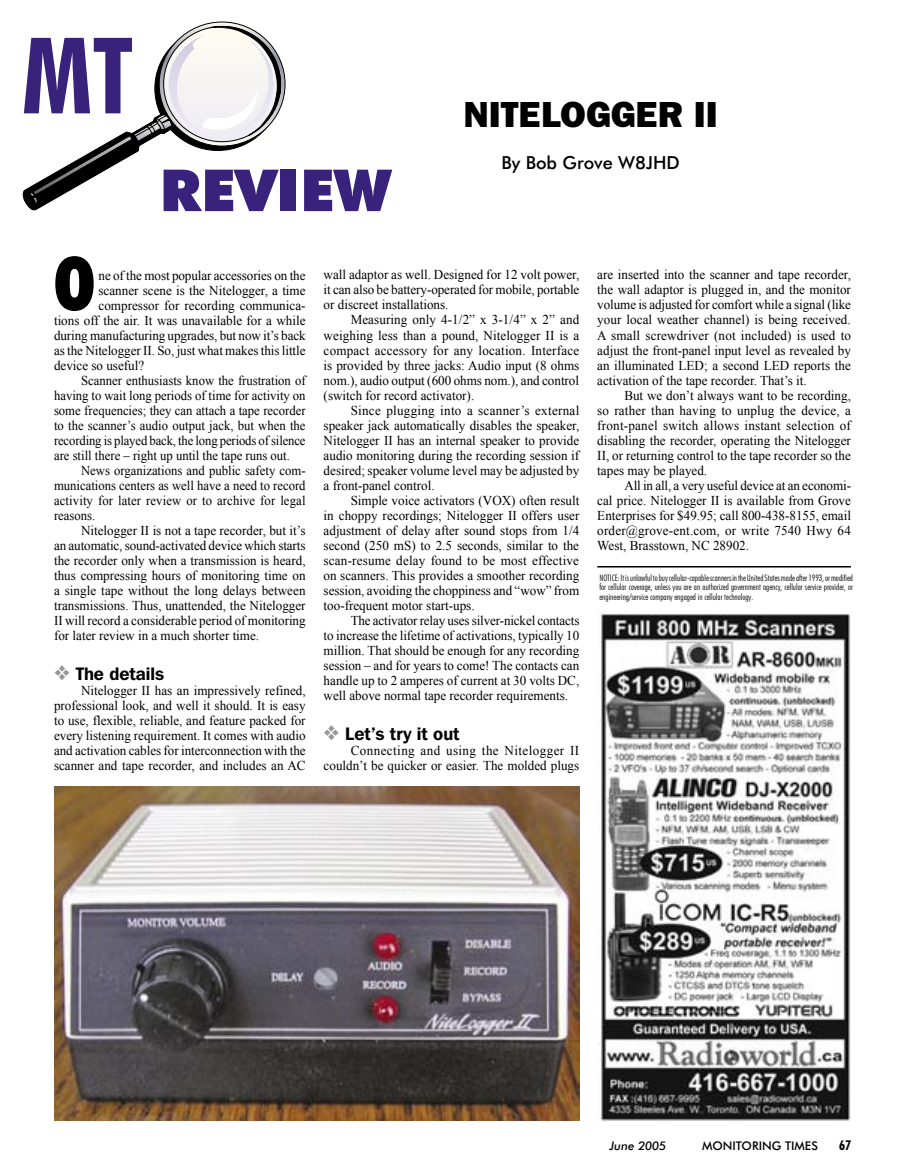
<style>
.page{position:relative;width:905px;height:1175px;background:#fff}
.page>*{position:absolute;margin:0;border:0;box-sizing:border-box;transform-origin:0 0}
.t1{font:700 condensed 105.9px "Futura BT";color:#38227c}
.Body_Text{font:900 condensed 74.1px "Futura BT";color:#000}
.t2{font:900 57.9px "Futura BT";color:#38227c}
.Headline{font:800 36px "Franklin Gothic IT Cby BT";color:#000}
.Subhead_2{font:600 18px "Franklin Gothic IT Cby BT";color:#000}
.Byline{font:500 18px "Futura BT";color:#000}
.Body_Text-2{font:13.5px/15px "Times New Roman";color:#000;text-align:justify}
.Body_Text-3{font:13.5px/15px "Times New Roman";color:#000;text-align:justify;scale:.94 1}
.t3{font:700 condensed 13.5px "Futura BT";color:#000}
.t4{font:500 12px "Futura BT";color:#000}
.t5{font:italic 500 12px "Futura BT";color:#000}
.t6{font:300 condensed 9px/9.8px "Futura BT";color:#000;text-align:justify}
.s1{color:#969696}
</style>
<div class="page">
<hr style="left:597px;top:566px;width:253px;height:1px;background:#000">
<svg style="left:23px;top:26px;width:257px;height:184px"></svg>
<img style="left:54px;top:786px;width:525px;height:334px">
<img style="left:597px;top:610px;width:254px;height:511px">
<p class="t1" style="left:22px;top:11px;width:113px">MT</p>
<p class="t2" style="left:160px;top:155px;width:233px">REVIEW</p>
<p class="Headline" style="left:463px;top:92px;width:256px">NITELOGGER II</p>
<p class="Byline" style="left:501px;top:152px;width:180px">By Bob Grove W8JHD</p>
<p class="Body_Text" style="left:54px;top:239px;width:42px">O</p>
<p class="Body_Text-2" style="left:98px;top:268px;width:208px">ne of the most popular accessories on the</p>
<p class="Body_Text-2" style="left:98px;top:283px;width:208px">scanner scene is the Nitelogger, a time</p>
<p class="Body_Text-2" style="left:98px;top:298px;width:208px">compressor for recording communica-</p>
<p class="Body_Text-2" style="left:54px;top:313px;width:253px">tions off the air. It was unavailable for a while</p>
<p class="Body_Text-2" style="left:54px;top:328px;width:253px">during manufacturing upgrades, but now it’s back</p>
<p class="Body_Text-2" style="left:54px;top:343px;width:253px">as the Nitelogger II. So, just what makes this little</p>
<p class="Body_Text-2" style="left:54px;top:358px;width:92px">device so useful?</p>
<p class="Body_Text-3" style="left:54px;top:373px;width:269px;text-indent:27px">Scanner enthusiasts know the frustration of having to wait long periods of time for activity on some frequencies; they can attach a tape recorder to the scanner’s audio output jack, but when the recording is played back, the long periods of silence are still there – right up until the tape runs out.</p>
<p class="Body_Text-3" style="left:54px;top:463px;width:269px;text-indent:27px">News organizations and public safety com&shy;munications centers as well have a need to record activity for later review or to archive for legal reasons.</p>
<p class="Body_Text-2" style="left:54px;top:523px;width:253px;text-indent:27px">Nitelogger II is not a tape recorder, but it’s an automatic, sound-activated device which starts the recorder only when a transmission is heard, thus compressing hours of monitoring time on a single tape without the long delays between transmissions. Thus, unattended, the Nitelogger II will record a considerable period of monitoring for later review in a much shorter time.</p>
<p class="Subhead_2" style="left:54px;top:662px;width:112px"><span class="s1">❖</span> The details</p>
<p class="Body_Text-2" style="left:54px;top:683px;width:253px;text-indent:27px">Nitelogger II has an impressively refined, professional look, and well it should. It is easy to use, flexible, reliable, and feature packed for every listening requirement. It comes with audio and activation cables for interconnection with the scanner and tape recorder, and includes an AC</p>
<p class="Body_Text-2" style="left:323px;top:267px;width:257px">wall adaptor as well. Designed for 12 volt power, it can also be battery-operated for mobile, portable or discreet installations.</p>
<p class="Body_Text-2" style="left:323px;top:312px;width:257px;text-indent:27px">Measuring only 4-1/2” x 3-1/4” x 2” and weighing less than a pound, Nitelogger II is a compact accessory for any location. Interface is provided by three jacks: Audio input (8 ohms nom.), audio output (600 ohms nom.), and control (switch for record activator).</p>
<p class="Body_Text-2" style="left:323px;top:402px;width:257px;text-indent:27px">Since plugging into a scanner’s external speaker jack automatically disables the speaker, Nitelogger II has an internal speaker to provide audio monitoring during the recording session if desired; speaker volume level may be adjusted by a front-panel control.</p>
<p class="Body_Text-2" style="left:323px;top:492px;width:257px;text-indent:27px">Simple voice activators (VOX) often result in choppy recordings; Nitelogger II offers user adjustment of delay after sound stops from 1/4 second (250 mS) to 2.5 seconds, similar to the scan-resume delay found to be most effective on scanners. This provides a smoother recording session, avoiding the choppiness and “wow” from too-frequent motor start-ups.</p>
<p class="Body_Text-2" style="left:323px;top:612px;width:257px;text-indent:27px">The activator relay uses silver-nickel contacts to increase the lifetime of activations, typically 10 million. That should be enough for any recording session – and for years to come! The contacts can handle up to 2 amperes of current at 30 volts DC, well above normal tape recorder requirements.</p>
<p class="Subhead_2" style="left:323px;top:722px;width:137px"><span class="s1">❖</span> Let’s try it out</p>
<p class="Body_Text-2" style="left:323px;top:742px;width:257px;text-align:right">Connecting and using the Nitelogger II couldn’t be quicker or easier. The molded plugs</p>
<p class="Body_Text-2" style="left:597px;top:267px;width:255px">are inserted into the scanner and tape recorder, the wall adaptor is plugged in, and the monitor volume is adjusted for comfort while a signal (like your local weather channel) is being received.<br>A small screwdriver (not included) is used to adjust the front-panel input level as revealed by an illuminated LED; a second LED reports the activation of the tape recorder. That’s it.</p>
<p class="Body_Text-2" style="left:597px;top:387px;width:255px;text-indent:27px">But we don’t always want to be recording, so rather than having to unplug the device, a front-panel switch allows instant selection of disabling the recorder, operating the Nitelogger II, or returning control to the tape recorder so the tapes may be played.</p>
<p class="Body_Text-2" style="left:597px;top:477px;width:255px;text-indent:27px">All in all, a very useful device at an economi&shy;cal price. Nitelogger II is available from Grove Enterprises for $49.95; call 800-438-8155, email order@grove-ent.com, or write 7540 Hwy 64<br>West, Brasstown, NC 28902.</p>
<p class="t6" style="left:599px;top:572px;width:255px">NOTICE: It is unlawful to buy cellular-capable scanners in the United States made after 1993, or modified for cellular coverage, unless you are an authorized government agency, cellular service provider, or engineering/service company engaged in cellular technology.</p>
<p class="t5" style="left:609px;top:1138px;width:58px">June 2005</p>
<p class="t4" style="left:702px;top:1138px;width:117px">MONITORING TIMES</p>
<p class="t3" style="left:839px;top:1136px;width:13px">67</p>
</div>
